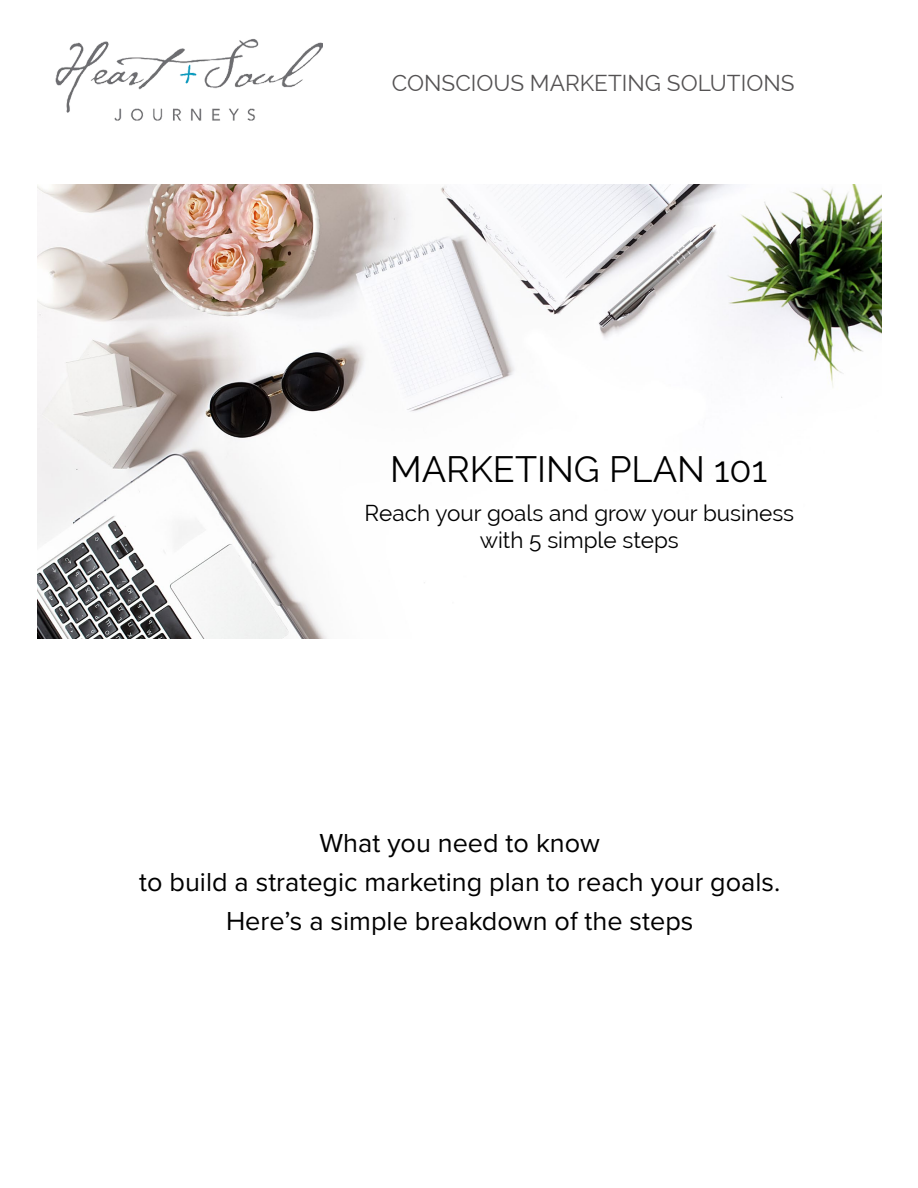
<style>
.page{position:relative;width:918px;height:1188px;background:#fff}
.page>*{position:absolute;margin:0;border:0;box-sizing:border-box;transform-origin:0 0}
.t1{font:36px "Raleway";color:#000}
.t2{font:27px/39px "Proxima Nova";color:#000;text-align:center}
.t3{font:22.5px/27px "Raleway";color:#000;text-align:center}
.t4{font:22.5px "Raleway";color:#545253}
</style>
<div class="page">
<img style="left:38px;top:185px;width:844px;height:454px">
<img style="left:55px;top:39px;width:267px;height:82px">
<p class="t4" style="left:392px;top:70px;width:404px">CONSCIOUS MARKETING SOLUTIONS</p>
<h1 class="t1" style="left:390px;top:449px;width:379px">MARKETING PLAN 101</h1>
<p class="t3" style="left:364px;top:500px;width:431px">Reach your goals and grow your business with 5 simple steps</p>
<p class="t2" style="left:139px;top:824px;width:643px">What you need to know<br>to build a strategic marketing plan to reach your goals.<br>Here’s a simple breakdown of the steps</p>
</div>
